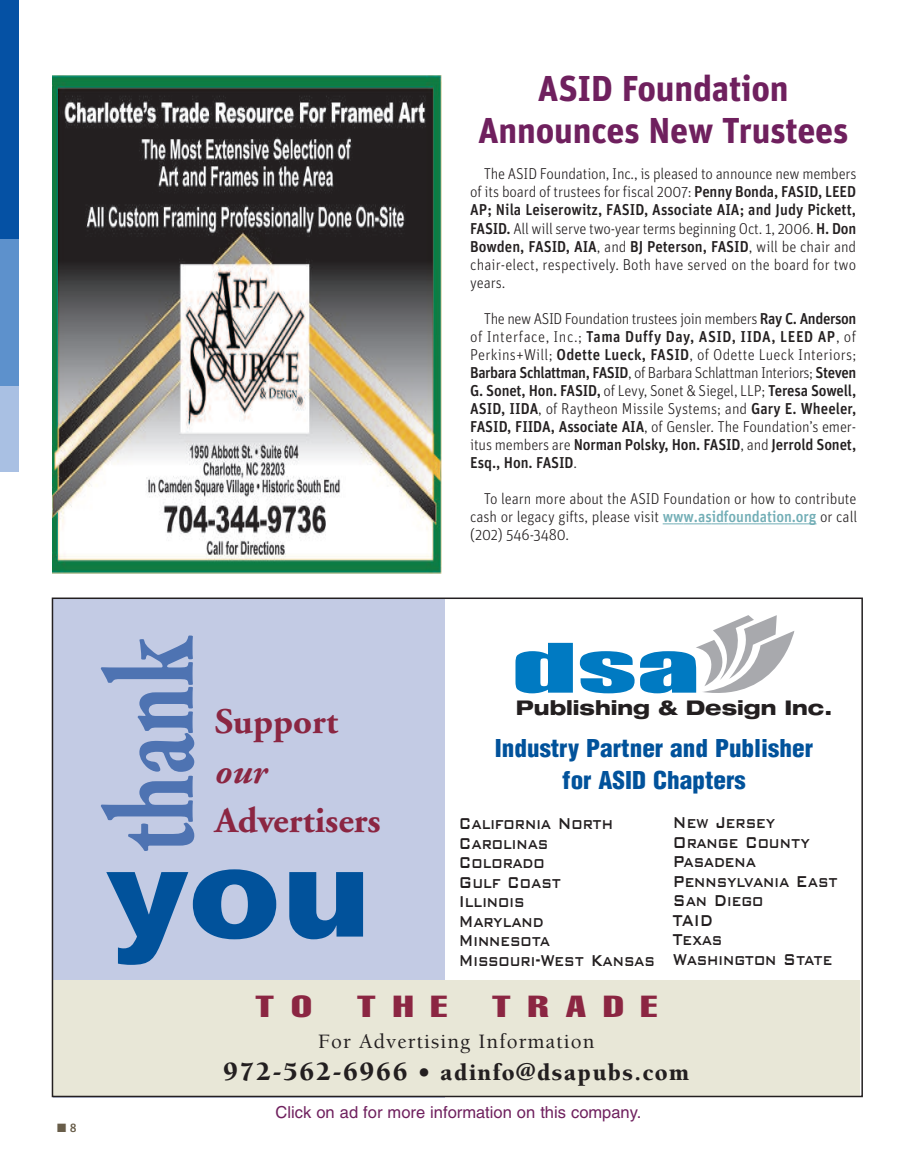
<style>
.page{position:relative;width:905px;height:1175px;background:#fff}
.page>*{position:absolute;margin:0;border:0;box-sizing:border-box;transform-origin:0 0}
.t1{font:700 137.25px "Folio";color:#01529b}
.t2{font:700 128.25px "Adobe Garamond";color:#4e73b2;scale:.7 1}
.t3{font:700 36px/42px "Unit";letter-spacing:-.005em;color:#6f205e;text-align:center}
.t4{font:700 36px "Adobe Garamond";color:#8b2642}
.t5{font:italic 700 36px "Adobe Garamond";color:#8b2642}
.t6{font:extra-condensed 30px "Helvetica";letter-spacing:.37em;color:#8b2642;scale:1.5 1}
.t7{font:900 condensed 24px/31.5px "Helvetica";color:#01529b;text-align:center;scale:1.05 1}
.t8{font:900 24px "Berkeley";letter-spacing:.055em;color:#231f20}
.t9{font:500 21px/19.5px "Bank Gothic BT";color:#231f20;scale:.75 1}
.t10{font:500 21px "Berkeley";letter-spacing:.05em;color:#231f20}
.t11{font:800 expanded 20.25px "Helvetica Neue";color:#231f20}
.t12{font:16.5px "Helvetica";color:#6f205e}
.t13{font:300 15.75px/18px "Unit";letter-spacing:-.005em;color:#231f20;text-align:justify;scale:.95 1}
.t14{font:500 12px "Unit";color:#685d49}
.s1{font-weight:500}
.s2{font-weight:500;color:#72aeb6}
.s3{font-size:27px}
</style>
<div class="page">
<div style="left:0;top:219px;width:19px;height:253px;background:#a9c0e3"></div>
<div style="left:0;top:199px;width:19px;height:187px;background:#5d91cc"></div>
<div style="left:0;top:0;width:19px;height:239px;background:#0551a4"></div>
<svg style="left:662px;top:523px;width:66px;height:1px"></svg>
<hr style="left:728px;top:523px;width:67px;height:1px;background:#72aeb6">
<svg style="left:795px;top:523px;width:21px;height:1px"></svg>
<img style="left:52px;top:75px;width:390px;height:499px">
<div style="left:53px;top:599px;width:392px;height:498px;background:#c3cbe4"></div>
<svg style="left:515px;top:643px;width:58px;height:50px"></svg>
<svg style="left:580px;top:651px;width:54px;height:42px"></svg>
<svg style="left:640px;top:615px;width:154px;height:79px"></svg>
<div style="left:53px;top:979px;width:806px;height:117px;background:#e8e7d7"></div>
<h3 class="t3" style="left:478px;top:71px;width:372px">ASID Foundation<br>Announces New Trustees</h3>
<p class="t13" style="left:470px;top:167px;width:408px;text-indent:14px">The ASID Foundation, Inc., is pleased to announce new members of its board of trustees for fiscal 2007: <span class="s1">Penny Bonda, FASID, LEED AP; Nila Leiserowitz, FASID, Associate AIA; and Judy Pickett, FASID.</span> All will serve two-year terms beginning Oct. 1, 2006. <span class="s1">H. Don Bowden, FASID, AIA</span>, and <span class="s1">BJ Peterson, FASID</span>, will be chair and chair-elect, respectively. Both have served on the board for two years.</p>
<p class="t13" style="left:470px;top:311px;width:408px;text-indent:14px">The new ASID Foundation trustees join members <span class="s1">Ray C. Anderson </span>of Interface, Inc.; <span class="s1">Tama Duffy Day, ASID, IIDA, LEED AP</span>, of Perkins+Will; <span class="s1">Odette Lueck, FASID</span>, of Odette Lueck Interiors; <span class="s1">Barbara Schlattman, FASID</span>, of Barbara Schlattman Interiors; <span class="s1">Steven G. Sonet, Hon. FASID,</span> of Levy, Sonet &amp; Siegel, LLP; <span class="s1">Teresa Sowell, ASID, IIDA</span>, of Raytheon Missile Systems; and <span class="s1">Gary E. Wheeler, FASID, FIIDA, Associate AIA</span>, of Gensler. The Foundation’s emer&shy;itus members are <span class="s1">Norman Polsky, Hon. FASID</span>, and <span class="s1">Jerrold Sonet, Esq., Hon. FASID</span>.</p>
<p class="t13" style="left:470px;top:491px;width:409px;text-indent:14px">To learn more about the ASID Foundation or how to contribute cash or legacy gifts, please visit <span class="s2">www.asidfoundation.org</span> or call (202) 546-3480.</p>
<p class="t14" style="left:57px;top:1124px;width:21px">■ 8</p>
<h2 class="t2" style="left:101px;top:852px;width:307px;rotate:-90deg">thank</h2>
<h3 class="t4" style="left:215px;top:707px;width:124px">Support</h3>
<h3 class="t5" style="left:215px;top:757px;width:53px">our</h3>
<h3 class="t4" style="left:215px;top:806px;width:167px">Advertisers</h3>
<h1 class="t1" style="left:106px;top:838px;width:267px">you</h1>
<p class="t11" style="left:516px;top:700px;width:318px">Publishing &amp; Design Inc.</p>
<h3 class="t7" style="left:495px;top:734px;width:304px">Industry Partner and Publisher for ASID Chapters</h3>
<h3 class="t9" style="left:459px;top:812px;width:207px">California North<br>Carolinas<br>Colorado<br>Gulf Coast<br>Illinois<br>Maryland<br>Minnesota</h3>
<h3 class="t9" style="left:673px;top:811px;width:221px">New Jersey<br>Orange County<br>Pasadena<br>Pennsylvania East<br>San Diego<br>TAID<br>Texas<br>Washington State</h3>
<h3 class="t9" style="left:459px;top:948px;width:263px">Missouri-West Kansas</h3>
<h3 class="t6" style="left:255px;top:995px;width:39px">T O</h3>
<h3 class="t6" style="left:357px;top:995px;width:62px">THE</h3>
<h3 class="t6" style="left:492px;top:995px;width:112px">TRADE</h3>
<h3 class="t10" style="left:318px;top:1033px;width:278px">For Advertising Information</h3>
<h3 class="t8" style="left:223px;top:1062px;width:467px"><span class="s3">972-562-6966</span> • adinfo@dsapubs.com</h3>
<p class="t12" style="left:275px;top:1105px;width:367px">Click on ad for more information on this company.</p>
</div>
